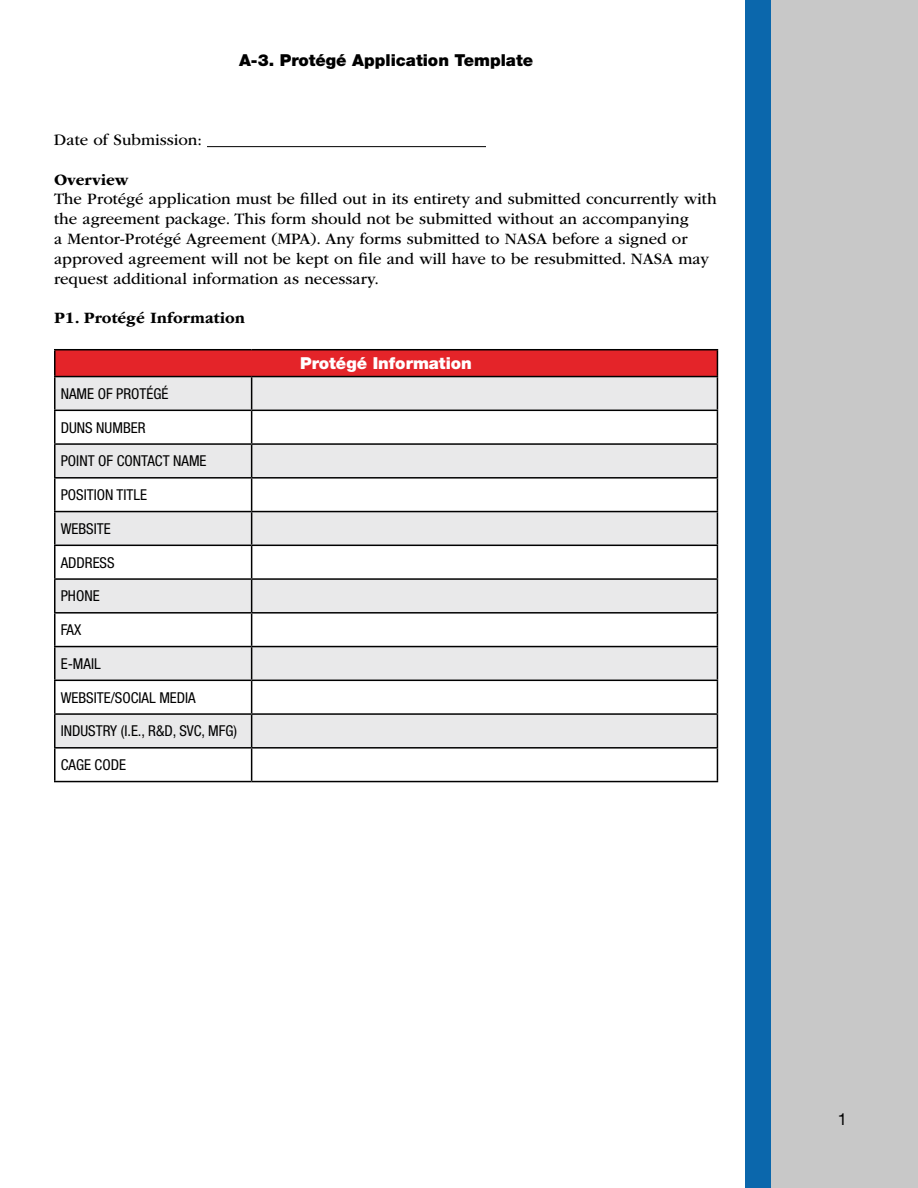
<style>
.page{position:relative;width:918px;height:1188px;background:#fff}
.page>*{position:absolute;margin:0;border:0;box-sizing:border-box;transform-origin:0 0}
.t1{font:16.5px/19.8px "ITC Garamond Std";color:#000}
.t2{font:900 16.5px "Helvetica Neue LT Std";color:#000}
.t3{font:700 16.5px "ITC Garamond Std";color:#000}
.t4{font:900 16.5px "Helvetica Neue LT Std";color:#fff}
.t5{font:16.5px "Helvetica Neue LT Std";color:#000}
.t6{font:condensed 15px "Helvetica Neue LT Std";color:#000}
</style>
<div class="page">
<div style="left:771px;top:0;width:147px;height:1188px;background:#c8c8c8"></div>
<div style="left:745px;top:0;width:26px;height:1188px;background:#0b67ac"></div>
<hr style="left:207px;top:146px;width:279px;height:1px;background:#000">
<div style="left:55px;top:350px;width:662px;height:27px;background:#e42429"></div>
<svg style="left:56px;top:377px;width:661px;height:370px;fill:#e9e9ea"></svg>
<hr style="left:54px;top:349px;width:198px;height:1px;background:#000">
<hr style="left:54px;top:350px;width:2px;height:26px;background:#000">
<hr style="left:252px;top:349px;width:466px;height:1px;background:#000">
<svg style="left:717px;top:350px;width:1px;height:26px"></svg>
<hr style="left:54px;top:376px;width:198px;height:1px;background:#000">
<hr style="left:252px;top:376px;width:466px;height:1px;background:#000">
<hr style="left:251px;top:377px;width:1px;height:33px;background:#000">
<hr style="left:54px;top:410px;width:198px;height:1px;background:#000">
<hr style="left:252px;top:410px;width:466px;height:1px;background:#000">
<hr style="left:251px;top:411px;width:1px;height:32px;background:#000">
<hr style="left:54px;top:443px;width:198px;height:2px;background:#000">
<hr style="left:252px;top:443px;width:466px;height:2px;background:#000">
<hr style="left:251px;top:445px;width:1px;height:32px;background:#000">
<hr style="left:54px;top:477px;width:198px;height:2px;background:#000">
<hr style="left:252px;top:477px;width:466px;height:2px;background:#000">
<hr style="left:251px;top:479px;width:1px;height:32px;background:#000">
<hr style="left:54px;top:511px;width:198px;height:1px;background:#000">
<hr style="left:252px;top:511px;width:466px;height:1px;background:#000">
<hr style="left:251px;top:512px;width:1px;height:33px;background:#000">
<hr style="left:54px;top:545px;width:198px;height:1px;background:#000">
<hr style="left:252px;top:545px;width:466px;height:1px;background:#000">
<hr style="left:251px;top:546px;width:1px;height:32px;background:#000">
<hr style="left:54px;top:578px;width:198px;height:2px;background:#000">
<hr style="left:252px;top:578px;width:466px;height:2px;background:#000">
<hr style="left:251px;top:580px;width:1px;height:32px;background:#000">
<hr style="left:54px;top:612px;width:198px;height:2px;background:#000">
<hr style="left:252px;top:612px;width:466px;height:2px;background:#000">
<hr style="left:251px;top:614px;width:1px;height:32px;background:#000">
<hr style="left:251px;top:647px;width:1px;height:33px;background:#000">
<hr style="left:54px;top:680px;width:198px;height:1px;background:#000">
<hr style="left:252px;top:680px;width:466px;height:1px;background:#000">
<hr style="left:251px;top:681px;width:1px;height:32px;background:#000">
<hr style="left:54px;top:713px;width:198px;height:2px;background:#000">
<hr style="left:252px;top:713px;width:466px;height:2px;background:#000">
<hr style="left:251px;top:715px;width:1px;height:32px;background:#000">
<hr style="left:54px;top:747px;width:198px;height:2px;background:#000">
<hr style="left:252px;top:747px;width:466px;height:2px;background:#000">
<hr style="left:251px;top:749px;width:1px;height:32px;background:#000">
<hr style="left:54px;top:781px;width:198px;height:1px;background:#000">
<hr style="left:252px;top:781px;width:466px;height:1px;background:#000">
<hr style="left:54px;top:377px;width:2px;height:33px;background:#000">
<hr style="left:717px;top:377px;width:1px;height:33px;background:#000">
<hr style="left:54px;top:411px;width:2px;height:32px;background:#000">
<hr style="left:717px;top:411px;width:1px;height:32px;background:#000">
<hr style="left:54px;top:445px;width:2px;height:32px;background:#000">
<hr style="left:717px;top:445px;width:1px;height:32px;background:#000">
<hr style="left:54px;top:479px;width:2px;height:32px;background:#000">
<hr style="left:717px;top:479px;width:1px;height:32px;background:#000">
<hr style="left:54px;top:512px;width:2px;height:33px;background:#000">
<hr style="left:717px;top:512px;width:1px;height:33px;background:#000">
<hr style="left:54px;top:546px;width:2px;height:32px;background:#000">
<hr style="left:717px;top:546px;width:1px;height:32px;background:#000">
<hr style="left:54px;top:580px;width:2px;height:32px;background:#000">
<hr style="left:717px;top:580px;width:1px;height:32px;background:#000">
<hr style="left:54px;top:614px;width:2px;height:32px;background:#000">
<hr style="left:717px;top:614px;width:1px;height:32px;background:#000">
<hr style="left:54px;top:646px;width:198px;height:1px;background:#000">
<hr style="left:54px;top:647px;width:2px;height:33px;background:#000">
<hr style="left:252px;top:646px;width:466px;height:1px;background:#000">
<hr style="left:717px;top:647px;width:1px;height:33px;background:#000">
<hr style="left:54px;top:681px;width:2px;height:32px;background:#000">
<hr style="left:717px;top:681px;width:1px;height:32px;background:#000">
<hr style="left:54px;top:715px;width:2px;height:32px;background:#000">
<hr style="left:717px;top:715px;width:1px;height:32px;background:#000">
<hr style="left:54px;top:749px;width:2px;height:32px;background:#000">
<hr style="left:717px;top:749px;width:1px;height:32px;background:#000">
<h1 class="t2" style="left:239px;top:50px;width:296px">A-3. Protégé Application Template</h1>
<p class="t1" style="left:54px;top:130px;width:150px">Date of Submission:</p>
<h2 class="t3" style="left:54px;top:170px;width:76px">Overview</h2>
<p class="t1" style="left:54px;top:189px;width:664px">The Protégé application must be filled out in its entirety and submitted concurrently with the agreement package. This form should not be submitted without an accompanying<br>a Mentor-Protégé Agreement (MPA). Any forms submitted to NASA before a signed or approved agreement will not be kept on file and will have to be resubmitted. NASA may request additional information as necessary.</p>
<p class="t3" style="left:54px;top:309px;width:193px">P1. Protégé Information</p>
<p class="t4" style="left:300px;top:353px;width:173px">Protégé Information</p>
<p class="t6" style="left:61px;top:385px;width:109px">NAME OF PROTÉGÉ</p>
<p class="t6" style="left:61px;top:419px;width:86px">DUNS NUMBER</p>
<p class="t6" style="left:61px;top:452px;width:147px">POINT OF CONTACT NAME</p>
<p class="t6" style="left:61px;top:486px;width:88px">POSITION TITLE</p>
<p class="t6" style="left:61px;top:520px;width:52px">WEBSITE</p>
<p class="t6" style="left:61px;top:554px;width:55px">ADDRESS</p>
<p class="t6" style="left:61px;top:587px;width:40px">PHONE</p>
<p class="t6" style="left:61px;top:621px;width:22px">FAX</p>
<p class="t6" style="left:61px;top:655px;width:42px">E-MAIL</p>
<p class="t6" style="left:61px;top:689px;width:137px">WEBSITE/SOCIAL MEDIA</p>
<p class="t6" style="left:61px;top:722px;width:178px">INDUSTRY (I.E., R&amp;D, SVC, MFG)</p>
<p class="t6" style="left:61px;top:756px;width:67px">CAGE CODE</p>
<p class="t5" style="left:838px;top:1110px;width:11px">1</p>
</div>
